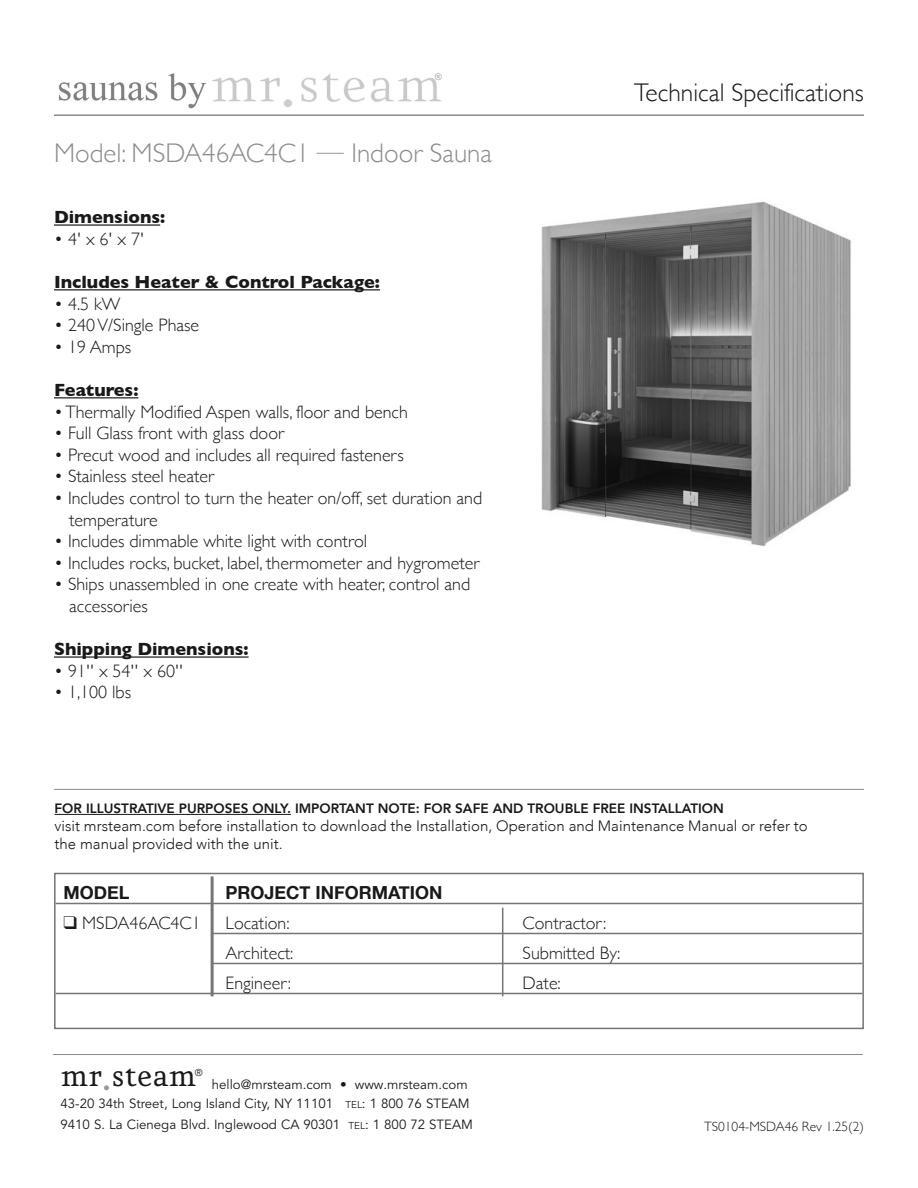
<style>
.page{position:relative;width:918px;height:1188px;background:#fff}
.page>*{position:absolute;margin:0;border:0;box-sizing:border-box;transform-origin:0 0}
.t1{font:36.45px "Eureka";color:#191919}
.t2{font:300 27px "Gill Sans";color:#8c8c8c}
.t3{font:300 25.5px "Gill Sans";color:#191919}
.t4{font:300 18px/21.6px "Gill Sans";color:#191919}
.t5{font:700 18px "Gill Sans";color:#191919}
.t6{font:700 18px "Helvetica Neue";color:#191919}
.t7{font:300 15px "Avenir";color:#191919}
.t8{font:800 13.5px "Avenir";color:#191919}
.t9{font:300 13.5px "Gill Sans";color:#191919}
.t10{font:13.2px/18.5px "Avenir";color:#191919;text-align:right}
.t11{font:9.9px "Avenir";color:#191919}
.t12{font:300 9px "Gill Sans";color:#8c8c8c}
.s1{font-size:43.05px;color:#989898}
.s2{font-size:9.9px}
</style>
<div class="page">
<hr style="left:54px;top:114px;width:810px;height:2px;background:#8c8c8c">
<hr style="left:55px;top:814px;width:236px;height:1px;background:#191919">
<hr style="left:54px;top:789px;width:810px;height:1px;background:#8c8c8c">
<hr style="left:53px;top:1054px;width:810px;height:1px;background:#8c8c8c">
<div style="left:54px;top:873px;width:810px;height:156px;border:2px solid #757575"></div>
<hr style="left:56px;top:903px;width:806px;height:1px;background:#757575">
<hr style="left:211px;top:933px;width:651px;height:1px;background:#757575">
<hr style="left:211px;top:963px;width:651px;height:1px;background:#757575">
<hr style="left:56px;top:993px;width:806px;height:1px;background:#757575">
<hr style="left:211px;top:876px;width:3px;height:120px;background:#757575">
<hr style="left:502px;top:908px;width:1px;height:88px;background:#757575">
<img style="left:541px;top:201px;width:310px;height:345px">
<img style="left:212px;top:73px;width:230px;height:35px">
<hr style="left:54px;top:224px;width:106px;height:2px;background:#191919">
<hr style="left:54px;top:289px;width:326px;height:1px;background:#191919">
<hr style="left:54px;top:397px;width:84px;height:1px;background:#191919">
<hr style="left:54px;top:656px;width:195px;height:2px;background:#191919">
<img style="left:58px;top:73px;width:149px;height:36px">
<p class="t12" style="left:435px;top:72px;width:9px">®</p>
<p class="t2" style="left:54px;top:138px;width:440px">Model: MSDA46AC4C1 — Indoor Sauna</p>
<p class="t5" style="left:54px;top:207px;width:113px">Dimensions:</p>
<p class="t4" style="left:54px;top:228px;width:92px">• 4' x 6' x 7'</p>
<p class="t5" style="left:54px;top:271px;width:328px">Includes Heater &amp; Control Package:</p>
<p class="t4" style="left:54px;top:293px;width:68px">• 4.5 kW</p>
<p class="t4" style="left:54px;top:314px;width:147px">• 240 V/Single Phase</p>
<p class="t4" style="left:54px;top:336px;width:79px">• 19 Amps</p>
<p class="t5" style="left:54px;top:379px;width:86px">Features:</p>
<p class="t4" style="left:54px;top:401px;width:355px">• Thermally Modified Aspen walls, floor and bench</p>
<p class="t4" style="left:54px;top:422px;width:232px">• Full Glass front with glass door</p>
<p class="t4" style="left:54px;top:444px;width:351px">• Precut wood and includes all required fasteners</p>
<p class="t4" style="left:54px;top:466px;width:162px">• Stainless steel heater</p>
<p class="t4" style="left:69px;top:487px;width:415px;text-indent:-15px">• Includes control to turn the heater on/off, set duration and temperature</p>
<p class="t4" style="left:54px;top:530px;width:315px">• Includes dimmable white light with control</p>
<p class="t4" style="left:54px;top:552px;width:427px">• Includes rocks, bucket, label, thermometer and hygrometer</p>
<p class="t4" style="left:69px;top:574px;width:403px;text-indent:-15px">• Ships unassembled in one create with heater, control and accessories</p>
<p class="t5" style="left:54px;top:639px;width:196px">Shipping Dimensions:</p>
<p class="t4" style="left:54px;top:660px;width:131px">• 91'' x 54'' x 60''</p>
<p class="t4" style="left:54px;top:682px;width:79px">• 1,100 lbs</p>
<p class="t3" style="left:634px;top:78px;width:231px">Technical Specifications</p>
<p class="t8" style="left:55px;top:799px;width:671px">FOR ILLUSTRATIVE PURPOSES ONLY. IMPORTANT NOTE: FOR SAFE AND TROUBLE FREE INSTALLATION</p>
<p class="t7" style="left:55px;top:816px;width:755px">visit mrsteam.com before installation to download the Installation, Operation and Maintenance Manual or refer to</p>
<p class="t7" style="left:55px;top:834px;width:230px">the manual provided with the unit.</p>
<p class="t6" style="left:64px;top:882px;width:68px">MODEL</p>
<p class="t6" style="left:226px;top:882px;width:218px">PROJECT INFORMATION</p>
<p class="t4" style="left:64px;top:912px;width:139px">❑ MSDA46AC4C1</p>
<p class="t4" style="left:226px;top:912px;width:65px">Location:</p>
<p class="t4" style="left:523px;top:912px;width:85px">Contractor:</p>
<p class="t4" style="left:226px;top:942px;width:69px">Architect:</p>
<p class="t4" style="left:523px;top:942px;width:99px">Submitted By:</p>
<p class="t4" style="left:226px;top:972px;width:67px">Engineer:</p>
<p class="t4" style="left:523px;top:972px;width:40px">Date:</p>
<p class="t1" style="left:60px;top:1059px;width:137px">mr<span class="s1">.</span>steam</p>
<p class="t11" style="left:195px;top:1068px;width:9px">®</p>
<p class="t10" style="left:61px;top:1077px;width:411px">hello@mrsteam.com • www.mrsteam.com<br>43-20 34th Street, Long Island City, NY 11101 <span class="s2">TEL</span>: 1 800 76 STEAM</p>
<p class="t10" style="left:61px;top:1117px;width:414px">9410 S. La Cienega Blvd. Inglewood CA 90301 <span class="s2">TEL</span>: 1 800 72 STEAM</p>
<p class="t9" style="left:704px;top:1119px;width:161px">TS0104-MSDA46 Rev 1.25(2)</p>
</div>
